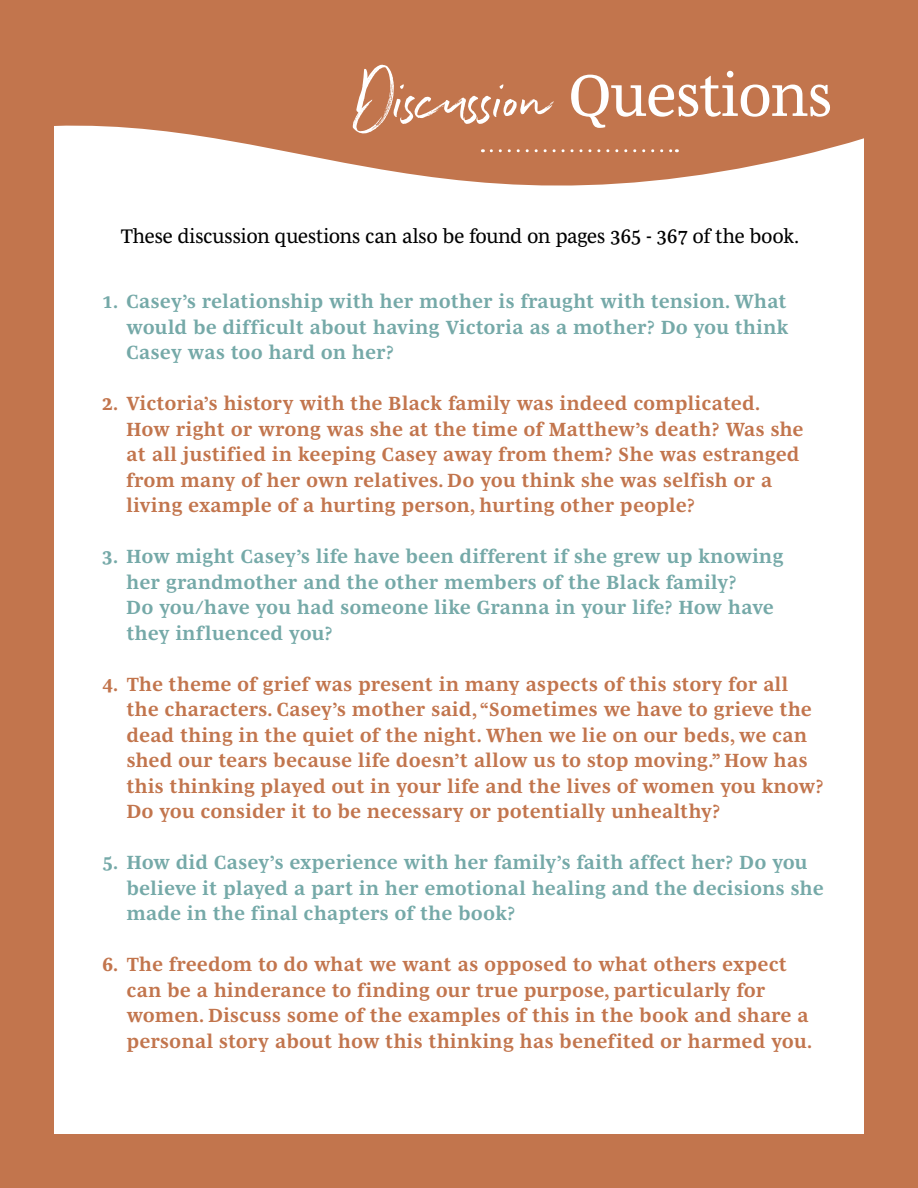
<style>
.page{position:relative;width:918px;height:1188px;background:#c2754d}
.page>*{position:absolute;margin:0;border:0;box-sizing:border-box;transform-origin:0 0}
.t1{font:82.5px "Northwell Alt";color:#fff}
.t2{font:20.1px "Mencken Std Text";color:#000}
.t3{font:700 19.5px/25.5px "Mencken Std Text";letter-spacing:.03em;color:#c2754d}
.t4{font:700 19.5px/25.5px "Mencken Std Text";letter-spacing:.03em;color:#75a9a8}
.s1{font-family:"Mencken Std Text";font-size:60px}
</style>
<div class="page">
<div style="left:54px;top:54px;width:810px;height:1080px;background:#fff"></div>
<svg style="left:54px;top:54px;width:810px;height:132px;fill:#c2754d"></svg>
<svg style="left:491px;top:149px;width:186px;height:3px"></svg>
<h1 class="t1" style="left:356px;top:39px;width:478px">Discussion <span class="s1">Questions</span></h1>
<p class="t2" style="left:121px;top:224px;width:680px">These discussion questions can also be found on pages 365 - 367 of the book.</p>
<p class="t4" style="left:127px;top:288px;width:663px;text-align:justify;text-indent:-24px">1. Casey’s relationship with her mother is fraught with tension. What would be difficult about having Victoria as a mother? Do you think Casey was too hard on her?</p>
<p class="t3" style="left:127px;top:390px;width:678px;text-indent:-24px">2. Victoria’s history with the Black family was indeed complicated.<br>How right or wrong was she at the time of Matthew’s death? Was she at all justified in keeping Casey away from them? She was estranged from many of her own relatives. Do you think she was selfish or a living example of a hurting person, hurting other people?</p>
<p class="t4" style="left:127px;top:543px;width:658px;text-indent:-24px">3. How might Casey’s life have been different if she grew up knowing her grandmother and the other members of the Black family?<br>Do you/have you had someone like Granna in your life? How have they influenced you?</p>
<p class="t3" style="left:127px;top:671px;width:698px;text-indent:-24px">4. The theme of grief was present in many aspects of this story for all the characters. Casey’s mother said, “Sometimes we have to grieve the dead thing in the quiet of the night. When we lie on our beds, we can shed our tears because life doesn’t allow us to stop moving.” How has this thinking played out in your life and the lives of women you know?<br>Do you consider it to be necessary or potentially unhealthy?</p>
<p class="t4" style="left:127px;top:850px;width:699px;text-indent:-24px">5. How did Casey’s experience with her family’s faith affect her? Do you believe it played a part in her emotional healing and the decisions she made in the final chapters of the book?</p>
<p class="t3" style="left:127px;top:952px;width:687px;text-indent:-24px">6. The freedom to do what we want as opposed to what others expect can be a hinderance to finding our true purpose, particularly for women. Discuss some of the examples of this in the book and share a personal story about how this thinking has benefited or harmed you.</p>
</div>
